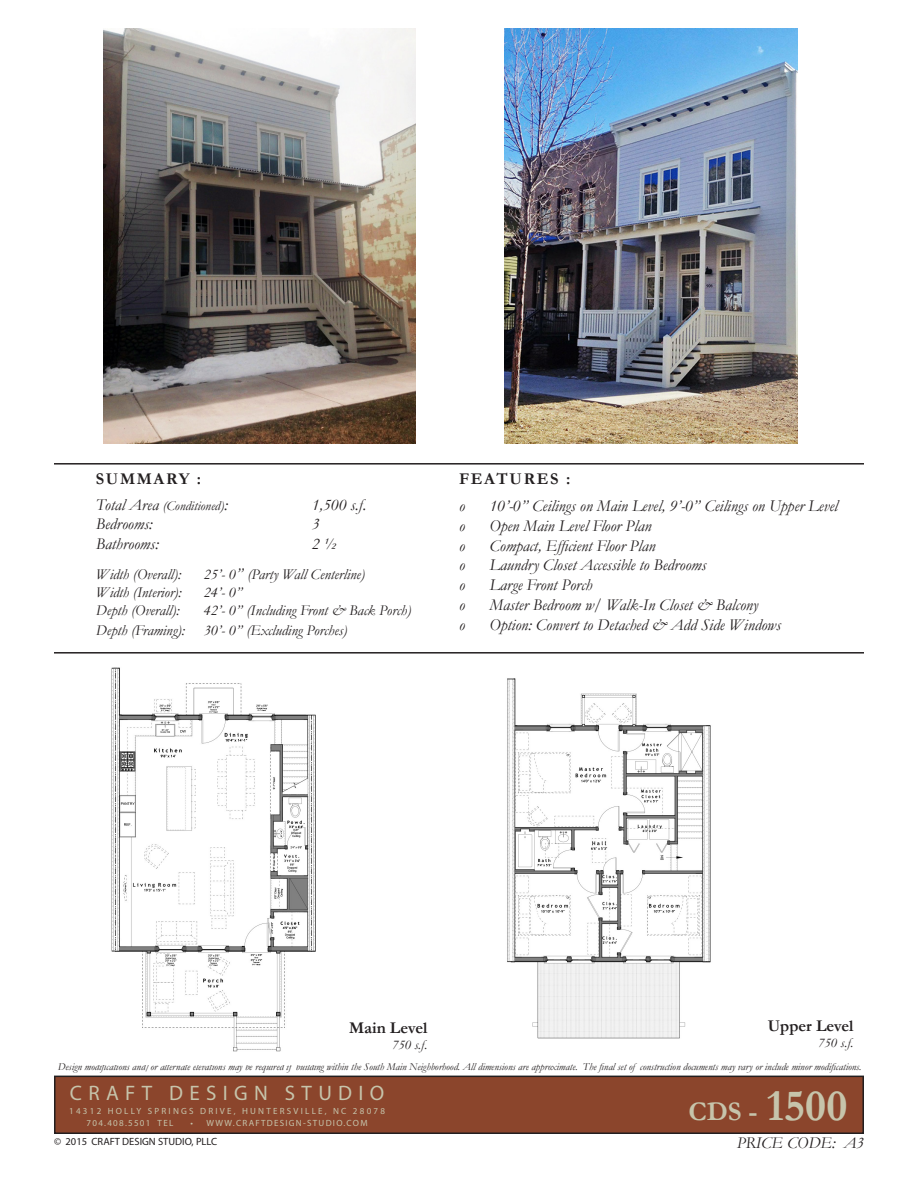
<style>
.page{position:relative;width:918px;height:1188px;background:#fff}
.page>*{position:absolute;margin:0;border:0;box-sizing:border-box;transform-origin:0 0}
.t1{font:700 27px "Garamond";color:#c6c4ab}
.t2{font:21px "Myriad Pro";letter-spacing:.3em;color:#c6c4ab}
.t3{font:italic 16.5px "Garamond";color:#231f20}
.t4{font:700 16.5px "Garamond";color:#231f20}
.t5{font:700 16.5px "Garamond";letter-spacing:.1em;color:#231f20}
.t6{font:italic 15px "Garamond";color:#231f20}
.t7{font:italic 13.5px "Garamond";color:#231f20}
.t8{font:italic 10.5px "Garamond";color:#231f20}
.t9{font:10.5px "Myriad Pro";color:#231f20}
.t10{font:9px "Myriad Pro";letter-spacing:.25em;color:#c6c4ab}
.t11{font:9px "Myriad Pro";letter-spacing:.14em;color:#c6c4ab}
.s1{font-size:16.5px}
.s2{font-size:45px}
</style>
<div class="page">
<div style="left:55px;top:1076px;width:808px;height:57px;background:#8b452c"></div>
<div style="left:54px;top:1076px;width:810px;height:58px;border:2px solid #231f20"></div>
<hr style="left:54px;top:463px;width:810px;height:2px;background:#231f20">
<hr style="left:54px;top:652px;width:810px;height:2px;background:#231f20">
<img style="left:104px;top:28px;width:312px;height:415px">
<img style="left:505px;top:28px;width:293px;height:415px">
<img style="left:111px;top:667px;width:205px;height:385px">
<img style="left:507px;top:678px;width:204px;height:361px">
<p class="t5" style="left:96px;top:468px;width:107px">SUMMARY :</p>
<p class="t7" style="left:96px;top:496px;width:133px"><span class="s1">Total Area</span> (Conditioned)<span class="s1">:</span></p>
<p class="t3" style="left:312px;top:493px;width:56px">1,500 s.f.</p>
<p class="t3" style="left:96px;top:513px;width:58px">Bedrooms:</p>
<p class="t3" style="left:312px;top:513px;width:9px">3</p>
<p class="t3" style="left:96px;top:533px;width:64px">Bathrooms:</p>
<p class="t3" style="left:312px;top:533px;width:26px">2 ½</p>
<p class="t6" style="left:96px;top:564px;width:87px">Width (Overall):</p>
<p class="t6" style="left:204px;top:564px;width:163px">25’- 0<span class="s1">”</span> (Party Wall Centerline)</p>
<p class="t6" style="left:96px;top:582px;width:87px">Width (Interior):</p>
<p class="t6" style="left:204px;top:582px;width:40px">24’- 0”</p>
<p class="t6" style="left:96px;top:600px;width:85px">Depth (Overall):</p>
<p class="t6" style="left:204px;top:600px;width:209px">42’- 0” (Including Front &amp; Back Porch)</p>
<p class="t6" style="left:96px;top:620px;width:91px">Depth (Framing):</p>
<p class="t6" style="left:204px;top:620px;width:145px">30’- 0” (Excluding Porches)</p>
<p class="t5" style="left:459px;top:468px;width:113px">FEATURES :</p>
<p class="t3" style="left:459px;top:495px;width:7px">o</p>
<p class="t3" style="left:490px;top:495px;width:350px">10’-0” Ceilings on Main Level, 9’-0” Ceilings on Upper Level</p>
<p class="t3" style="left:459px;top:514px;width:7px">o</p>
<p class="t3" style="left:490px;top:514px;width:163px">Open Main Level Floor Plan</p>
<p class="t3" style="left:459px;top:534px;width:7px">o</p>
<p class="t3" style="left:490px;top:534px;width:168px">Compact, Efficient Floor Plan</p>
<p class="t3" style="left:459px;top:554px;width:7px">o</p>
<p class="t3" style="left:490px;top:554px;width:218px">Laundry Closet Accessible to Bedrooms</p>
<p class="t3" style="left:459px;top:574px;width:7px">o</p>
<p class="t3" style="left:490px;top:574px;width:104px">Large Front Porch</p>
<p class="t3" style="left:459px;top:594px;width:7px">o</p>
<p class="t3" style="left:490px;top:594px;width:270px">Master Bedroom w/ Walk-In Closet &amp; Balcony</p>
<p class="t3" style="left:459px;top:613px;width:7px">o</p>
<p class="t3" style="left:490px;top:613px;width:293px">Option: Convert to Detached &amp; Add Side Windows</p>
<p class="t4" style="left:349px;top:1016px;width:80px">Main Level</p>
<p class="t7" style="left:392px;top:1035px;width:37px">750 s.f.</p>
<p class="t4" style="left:768px;top:1015px;width:87px">Upper Level</p>
<p class="t7" style="left:818px;top:1034px;width:37px">750 s.f.</p>
<p class="t8" style="left:58px;top:1060px;width:805px">Design modifications and/or alternate elevations may be required if building within the South Main Neighborhood. All dimensions are approximate. The final set of construction documents may vary or include minor modifications.</p>
<p class="t2" style="left:70px;top:1080px;width:316px">CRAFT DESIGN STUDIO</p>
<p class="t10" style="left:69px;top:1105px;width:317px">14312 HOLLY SPRINGS DRIVE, HUNTERSVILLE, NC 28078</p>
<p class="t11" style="left:87px;top:1118px;width:88px">704.408.5501 TEL</p>
<p class="t11" style="left:190px;top:1118px;width:179px">• WWW.CRAFTDESIGN-STUDIO.COM</p>
<p class="t9" style="left:54px;top:1135px;width:165px">© 2015 CRAFT DESIGN STUDIO, PLLC</p>
<p class="t1" style="left:688px;top:1093px;width:161px">CDS - <span class="s2">1500</span></p>
<p class="t3" style="left:737px;top:1131px;width:129px">PRICE CODE: A3</p>
</div>
